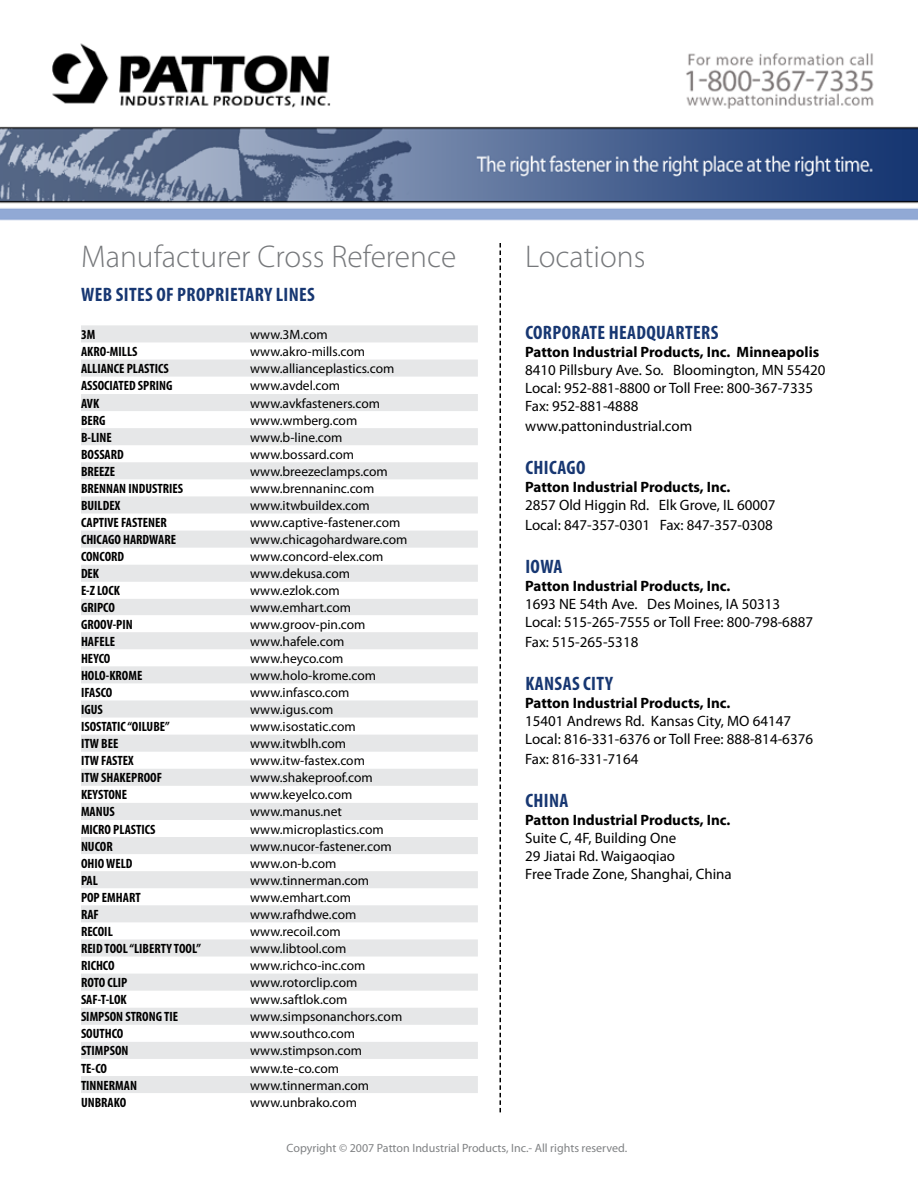
<style>
.page{position:relative;width:918px;height:1188px;background:#fff}
.page>*{position:absolute;margin:0;border:0;box-sizing:border-box;transform-origin:0 0}
.t1{font:300 31.5px "Myriad Pro";color:#76787b}
.t2{font:700 condensed 19.5px "Myriad Pro";letter-spacing:.02em;color:#173772}
.t3{font:15px/18px "Myriad Pro";color:#000}
.t4{font:700 15px "Myriad Pro";color:#000}
.t5{font:13.5px "Myriad Pro";color:#000}
.t6{font:700 condensed 13.5px "Myriad Pro";color:#000}
.t7{font:12px "Myriad Pro";color:#808284}
</style>
<div class="page">
<svg style="left:81px;top:325px;width:397px;height:768px;fill:#eeeff0"></svg>
<img style="left:0;top:43px;width:918px;height:178px">
<svg style="left:500px;top:243px;width:1px;height:869px"></svg>
<h1 class="t1" style="left:81px;top:237px;width:377px">Manufacturer Cross Reference</h1>
<h2 class="t2" style="left:81px;top:282px;width:235px">WEB SITES OF PROPRIETARY LINES</h2>
<p class="t6" style="left:81px;top:326px;width:16px">3M</p>
<p class="t5" style="left:250px;top:326px;width:79px">www.3M.com</p>
<p class="t6" style="left:81px;top:343px;width:44px">AKRO-MILLS</p>
<p class="t5" style="left:250px;top:343px;width:116px">www.akro-mills.com</p>
<p class="t6" style="left:81px;top:360px;width:7px">ALLIANC</p>
<p class="t6" style="left:119px;top:360px;width:14px">E PLASTICS</p>
<p class="t5" style="left:250px;top:360px;width:146px">www.allianceplastics.com</p>
<p class="t6" style="left:81px;top:377px;width:64px">ASSOCIATED SPRING</p>
<p class="t5" style="left:250px;top:378px;width:92px">www.avdel.com</p>
<p class="t6" style="left:81px;top:395px;width:20px">AVK</p>
<p class="t5" style="left:250px;top:395px;width:131px">www.avkfasteners.com</p>
<p class="t6" style="left:81px;top:412px;width:19px">BERG</p>
<p class="t5" style="left:250px;top:412px;width:109px">www.wmberg.com</p>
<p class="t6" style="left:81px;top:429px;width:32px">B-LINE</p>
<p class="t5" style="left:250px;top:429px;width:94px">www.b-line.com</p>
<p class="t6" style="left:81px;top:446px;width:20px">BOSSAR</p>
<p class="t6" style="left:117px;top:446px;width:8px">D</p>
<p class="t5" style="left:250px;top:446px;width:105px">www.bossard.com</p>
<p class="t6" style="left:81px;top:463px;width:36px">BREEZE</p>
<p class="t5" style="left:250px;top:463px;width:139px">www.breezeclamps.com</p>
<p class="t6" style="left:81px;top:480px;width:26px">BRENNAN</p>
<p class="t6" style="left:128px;top:480px;width:56px">IN DUSTRI ES</p>
<p class="t5" style="left:250px;top:480px;width:126px">www.brennaninc.com</p>
<p class="t6" style="left:81px;top:497px;width:41px">BUILDEX</p>
<p class="t5" style="left:250px;top:497px;width:121px">www.itwbuildex.com</p>
<p class="t6" style="left:81px;top:514px;width:7px">CAPTI</p>
<p class="t6" style="left:108px;top:514px;width:60px">VE FASTENER</p>
<p class="t5" style="left:250px;top:514px;width:152px">www.captive-fastener.com</p>
<p class="t6" style="left:81px;top:531px;width:7px">CHICAG</p>
<p class="t6" style="left:115px;top:531px;width:63px">O HARDWARE</p>
<p class="t5" style="left:250px;top:531px;width:159px">www.chicagohardware.com</p>
<p class="t6" style="left:81px;top:548px;width:45px">CONCORD</p>
<p class="t5" style="left:250px;top:548px;width:135px">www.concord-elex.com</p>
<p class="t6" style="left:81px;top:565px;width:20px">DEK</p>
<p class="t5" style="left:250px;top:565px;width:101px">www.dekusa.com</p>
<p class="t6" style="left:81px;top:582px;width:40px">E-Z LOCK</p>
<p class="t5" style="left:250px;top:583px;width:91px">www.ezlok.com</p>
<p class="t6" style="left:81px;top:599px;width:7px">GRIPC</p>
<p class="t6" style="left:108px;top:599px;width:8px">O</p>
<p class="t5" style="left:250px;top:599px;width:103px">www.emhart.com</p>
<p class="t6" style="left:81px;top:616px;width:42px">GROOV-PIN</p>
<p class="t5" style="left:250px;top:616px;width:117px">www.groov-pin.com</p>
<p class="t6" style="left:81px;top:633px;width:36px">HAFELE</p>
<p class="t5" style="left:250px;top:633px;width:96px">www.hafele.com</p>
<p class="t6" style="left:81px;top:650px;width:31px">HEYCO</p>
<p class="t5" style="left:250px;top:650px;width:95px">www.heyco.com</p>
<p class="t6" style="left:81px;top:667px;width:63px">HOLO-KROME</p>
<p class="t5" style="left:250px;top:667px;width:127px">www.holo-krome.com</p>
<p class="t6" style="left:81px;top:684px;width:33px">IFASCO</p>
<p class="t5" style="left:250px;top:684px;width:101px">www.infasco.com</p>
<p class="t6" style="left:81px;top:701px;width:23px">IGUS</p>
<p class="t5" style="left:250px;top:701px;width:85px">www.igus.com</p>
<p class="t6" style="left:81px;top:718px;width:22px">ISOSTATIC</p>
<p class="t6" style="left:128px;top:718px;width:44px">“OILUBE”</p>
<p class="t5" style="left:250px;top:718px;width:107px">www.isostatic.com</p>
<p class="t6" style="left:81px;top:735px;width:39px">ITW BEE</p>
<p class="t5" style="left:250px;top:735px;width:97px">www.itwblh.com</p>
<p class="t6" style="left:81px;top:752px;width:54px">ITW FAST EX</p>
<p class="t5" style="left:250px;top:752px;width:116px">www.itw-fastex.com</p>
<p class="t6" style="left:81px;top:769px;width:82px">ITW SHAKEPROOF</p>
<p class="t5" style="left:250px;top:770px;width:124px">www.shakeproof.com</p>
<p class="t6" style="left:81px;top:786px;width:48px">KEYSTONE</p>
<p class="t5" style="left:250px;top:787px;width:104px">www.keyelco.com</p>
<p class="t6" style="left:81px;top:804px;width:35px">MAN US</p>
<p class="t5" style="left:250px;top:804px;width:93px">www.manus.net</p>
<p class="t6" style="left:81px;top:821px;width:39px">MICRO PLASTICS</p>
<p class="t5" style="left:250px;top:821px;width:135px">www.microplastics.com</p>
<p class="t6" style="left:81px;top:838px;width:32px">NUCOR</p>
<p class="t5" style="left:250px;top:838px;width:143px">www.nucor-fastener.com</p>
<p class="t6" style="left:81px;top:855px;width:53px">OHIO WELD</p>
<p class="t5" style="left:250px;top:855px;width:88px">www.on-b.com</p>
<p class="t6" style="left:81px;top:872px;width:7px">PAL</p>
<p class="t5" style="left:250px;top:872px;width:120px">www.tinnerman.com</p>
<p class="t6" style="left:81px;top:889px;width:42px">POP EMHART</p>
<p class="t5" style="left:250px;top:889px;width:103px">www.emhart.com</p>
<p class="t6" style="left:81px;top:906px;width:19px">RA F</p>
<p class="t5" style="left:250px;top:906px;width:108px">www.rafhdwe.com</p>
<p class="t6" style="left:81px;top:923px;width:29px">RECOIL</p>
<p class="t5" style="left:250px;top:923px;width:92px">www.recoil.com</p>
<p class="t6" style="left:81px;top:940px;width:122px">REID TOOL “LI BERTY TOOL”</p>
<p class="t5" style="left:250px;top:940px;width:98px">www.libtool.com</p>
<p class="t6" style="left:81px;top:957px;width:7px">RICHC</p>
<p class="t6" style="left:108px;top:957px;width:8px">O</p>
<p class="t5" style="left:250px;top:957px;width:117px">www.richco-inc.com</p>
<p class="t6" style="left:81px;top:974px;width:33px">ROTO CLIP</p>
<p class="t5" style="left:250px;top:974px;width:109px">www.rotorclip.com</p>
<p class="t6" style="left:81px;top:991px;width:47px">SAF-T-LOK</p>
<p class="t5" style="left:250px;top:991px;width:99px">www.saftlok.com</p>
<p class="t6" style="left:81px;top:1008px;width:99px">SIMPSONSTRONG TIE</p>
<p class="t5" style="left:250px;top:1008px;width:154px">www.simpsonanchors.com</p>
<p class="t6" style="left:81px;top:1025px;width:44px">SOUTHCO</p>
<p class="t5" style="left:250px;top:1026px;width:107px">www.southco.com</p>
<p class="t6" style="left:81px;top:1043px;width:47px">STIMPSON</p>
<p class="t5" style="left:250px;top:1043px;width:113px">www.stimpson.com</p>
<p class="t6" style="left:81px;top:1060px;width:28px">TE-CO</p>
<p class="t5" style="left:250px;top:1060px;width:90px">www.te-co.com</p>
<p class="t6" style="left:81px;top:1077px;width:7px">TINN</p>
<p class="t6" style="left:104px;top:1077px;width:28px">ERMAN</p>
<p class="t5" style="left:250px;top:1077px;width:120px">www.tinnerman.com</p>
<p class="t6" style="left:81px;top:1094px;width:47px">UNBRAKO</p>
<p class="t5" style="left:250px;top:1094px;width:108px">www.unbrako.com</p>
<h1 class="t1" style="left:525px;top:237px;width:122px">Locations</h1>
<h2 class="t2" style="left:525px;top:321px;width:195px">CORPORATE HEADQUARTERS</h2>
<p class="t4" style="left:525px;top:343px;width:296px">Patton Industrial Products, Inc. Minneapolis</p>
<p class="t3" style="left:525px;top:361px;width:302px">8410 Pillsbury Ave. So. Bloomington, MN 55420<br>Local: 952-881-8800 or Toll Free: 800-367-7335<br>Fax: 952-881-4888</p>
<p class="t3" style="left:525px;top:417px;width:169px">www.pattonindustrial.com</p>
<h2 class="t2" style="left:525px;top:456px;width:61px">CHICAGO</h2>
<p class="t4" style="left:525px;top:478px;width:207px">Patton Industrial Products, Inc.</p>
<p class="t3" style="left:525px;top:495px;width:252px;line-height:19.8px">2857 Old Higgin Rd. Elk Grove, IL 60007<br>Local: 847-357-0301 Fax: 847-357-0308</p>
<h2 class="t2" style="left:525px;top:555px;width:39px">IOWA</h2>
<p class="t4" style="left:525px;top:577px;width:207px">Patton Industrial Products, Inc.</p>
<p class="t3" style="left:525px;top:595px;width:289px">1693 NE 54th Ave. Des Moines, IA 50313<br>Local: 515-265-7555 or Toll Free: 800-798-6887</p>
<p class="t3" style="left:525px;top:633px;width:115px">Fax: 515-265-5318</p>
<h2 class="t2" style="left:525px;top:672px;width:89px">KANSAS CITY</h2>
<p class="t4" style="left:525px;top:694px;width:207px">Patton Industrial Products, Inc.</p>
<p class="t3" style="left:525px;top:712px;width:289px">15401 Andrews Rd. Kansas City, MO 64147<br>Local: 816-331-6376 or Toll Free: 888-814-6376</p>
<p class="t3" style="left:525px;top:750px;width:115px">Fax: 816-331-7164</p>
<h2 class="t2" style="left:525px;top:789px;width:45px">CHINA</h2>
<p class="t4" style="left:525px;top:811px;width:207px">Patton Industrial Products, Inc.</p>
<p class="t3" style="left:525px;top:829px;width:208px">Suite C, 4F, Building One<br>29 Jiatai Rd. Waigaoqiao<br>Free Trade Zone, Shanghai, China</p>
<p class="t7" style="left:287px;top:1140px;width:342px">Copyright © 2007 Patton Industrial Products, Inc.- All rights reserved.</p>
</div>
